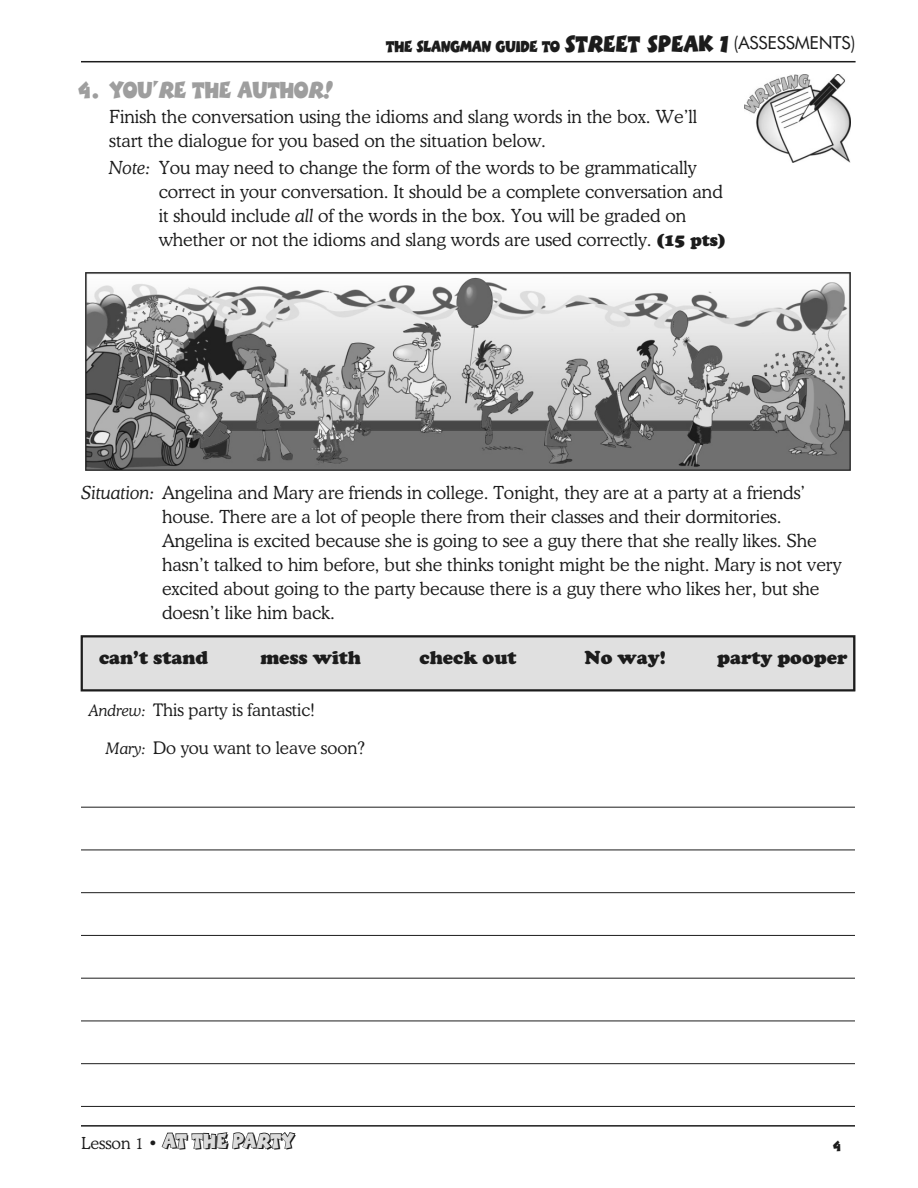
<style>
.page{position:relative;width:918px;height:1188px;background:#fff}
.page>*{position:absolute;margin:0;border:0;box-sizing:border-box;transform-origin:0 0}
.t1{font:24px "Boink LET";letter-spacing:-.07em;color:#9e9e9e}
.t2{font:21px "Boink LET";letter-spacing:-.04em;color:#121212}
.t3{font:900 19.5px "Cooper";color:#1c1c1c}
.t4{font:18px/24px "Cooper Lt BT";color:#1c1c1c}
.t5{font:17.25px "Cooper Lt BT";color:#1c1c1c}
.t6{font:16.5px "Boink LET";letter-spacing:-.08em;color:#1c1c1c}
.t7{font:15px "Boink LET";color:#1c1c1c}
.s1{font-size:24px}
.s2{font-style:italic}
.s3{font-family:"Cooper Blk BT";font-size:16.5px}
.s4{font-style:italic;font-size:15.75px}
.s5{font-family:"Cooper Lt BT";font-size:16.5px;color:#1c1c1c}
</style>
<div class="page">
<hr style="left:81px;top:1125px;width:774px;height:2px;background:#1c1c1c">
<hr style="left:81px;top:807px;width:774px;height:1px;background:#1c1c1c">
<hr style="left:81px;top:850px;width:774px;height:1px;background:#1c1c1c">
<hr style="left:81px;top:892px;width:774px;height:1px;background:#1c1c1c">
<hr style="left:81px;top:935px;width:774px;height:1px;background:#1c1c1c">
<hr style="left:81px;top:978px;width:774px;height:1px;background:#1c1c1c">
<hr style="left:81px;top:1021px;width:774px;height:1px;background:#1c1c1c">
<hr style="left:81px;top:1063px;width:774px;height:1px;background:#1c1c1c">
<hr style="left:81px;top:1106px;width:774px;height:1px;background:#1c1c1c">
<img style="left:744px;top:74px;width:107px;height:89px">
<div style="left:81px;top:636px;width:774px;height:55px;background:#e0e0e0"></div>
<div style="left:81px;top:635px;width:774px;height:56px;border:2px solid #1c1c1c"></div>
<img style="left:86px;top:272px;width:764px;height:199px">
<hr style="left:81px;top:61px;width:775px;height:1px;background:#1c1c1c">
<p class="t6" style="left:386px;top:35px;width:471px">THE SLANGMAN GUIDE TO <span class="s1">STREET SPEAK 1</span> <sup>(ASSESSMENTS)</sup></p>
<h1 class="t1" style="left:78px;top:74px;width:258px">4. YOU’RE THE AUTHOR!</h1>
<p class="t4" style="left:109px;top:106px;width:590px">Finish the conversation using the idioms and slang words in the box. We’ll start the dialogue for you based on the situation below.</p>
<p class="t4" style="left:159px;top:157px;width:569px;text-indent:-50px"><span class="s2">Note:</span> You may need to change the form of the words to be grammatically correct in your conversation. It should be a complete conversation and it should include <span class="s2">all</span> of the words in the box. You will be graded on whether or not the idioms and slang words are used correctly. <span class="s3">(15 pts)</span></p>
<p class="t4" style="left:162px;top:482px;width:681px;text-indent:-81px"><span class="s2">Situation:</span> Angelina and Mary are friends in college. Tonight, they are at a party at a friends’ house. There are a lot of people there from their classes and their dormitories.<br>Angelina is excited because she is going to see a guy there that she really likes. She hasn’t talked to him before, but she thinks tonight might be the night. Mary is not very excited about going to the party because there is a guy there who likes her, but she doesn’t like him back.</p>
<p class="t3" style="left:99px;top:650px;width:111px">can’t stand</p>
<p class="t3" style="left:260px;top:650px;width:102px">mess with</p>
<p class="t3" style="left:419px;top:650px;width:99px">check out</p>
<p class="t3" style="left:585px;top:650px;width:83px">No way!</p>
<p class="t3" style="left:717px;top:650px;width:132px">party pooper</p>
<p class="t5" style="left:89px;top:703px;width:228px"><span class="s4">An drew:</span> This party is fantastic!</p>
<p class="t5" style="left:106px;top:741px;width:261px"><span class="s4">Mary:</span> Do you want to leave soon?</p>
<p class="t2" style="left:81px;top:1128px;width:216px"><span class="s5">Lesson 1 •</span> AT THE PARTY</p>
<p class="t7" style="left:833px;top:1136px;width:10px">4</p>
</div>
